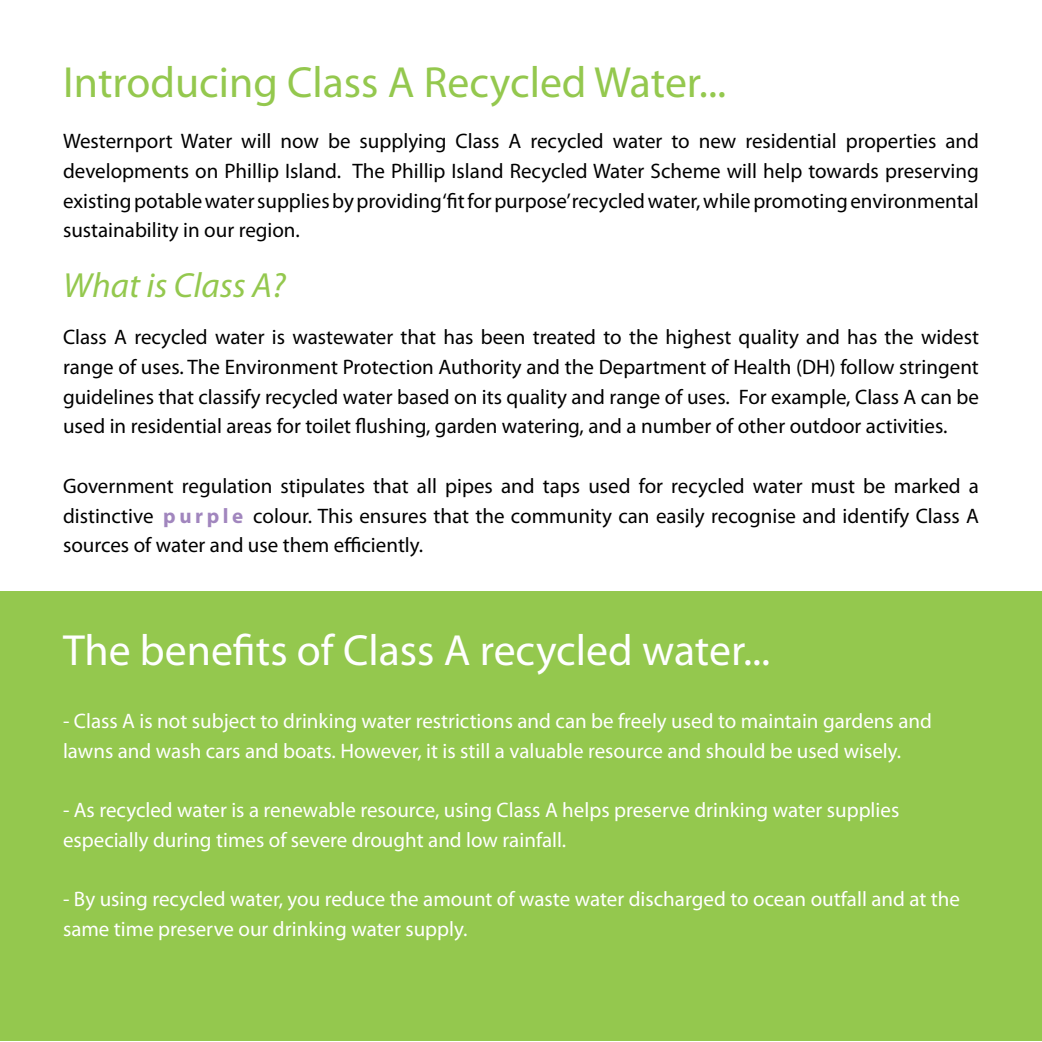
<style>
.page{position:relative;width:1042px;height:1042px;background:#fff}
.page>*{position:absolute;margin:0;border:0;box-sizing:border-box;transform-origin:0 0}
.t1{font:43.75px "Myriad Pro";color:#fff}
.t2{font:43.75px "Myriad Pro";color:#94c84e}
.t3{font:italic 35px "Myriad Pro";color:#94c84e}
.t4{font:21px/29.8px "Myriad Pro";color:#000;text-align:justify}
.t5{font:21px/29.8px "Myriad Pro";color:#fff}
.s1{font-weight:700;color:#a186be}
</style>
<div class="page">
<div style="left:1px;top:591px;width:1041px;height:450px;background:#94c84e"></div>
<h1 class="t2" style="left:63px;top:56px;width:664px">Introducing Class A Recycled Water...</h1>
<p class="t4" style="left:63px;top:126px;width:917px">Westernport Water will now be supplying Class A recycled water to new residential properties and developments on Phillip Island. The Phillip Island Recycled Water Scheme will help towards preserving existing potable water supplies by providing ‘fit for purpose’recycled water, while promoting environmental sustainability in our region.</p>
<h2 class="t3" style="left:63px;top:263px;width:224px">What is Class A?</h2>
<p class="t4" style="left:63px;top:322px;width:917px">Class A recycled water is wastewater that has been treated to the highest quality and has the widest range of uses. The Environment Protection Authority and the Department of Health (DH) follow stringent guidelines that classify recycled water based on its quality and range of uses. For example, Class A can be used in residential areas for toilet flushing, garden watering, and a number of other outdoor activities.</p>
<p class="t4" style="left:63px;top:471px;width:917px">Government regulation stipulates that all pipes and taps used for recycled water must be marked a distinctive <span class="s1">p u r p l e</span> colour. This ensures that the community can easily recognise and identify Class A sources of water and use them efficiently.</p>
<h1 class="t1" style="left:63px;top:624px;width:709px">The benefits of Class A recycled water...</h1>
<p class="t5" style="left:63px;top:705px;width:870px">- Class A is not subject to drinking water restrictions and can be freely used to maintain gardens and lawns and wash cars and boats. However, it is still a valuable resource and should be used wisely.</p>
<p class="t5" style="left:63px;top:795px;width:838px">- As recycled water is a renewable resource, using Class A helps preserve drinking water supplies especially during times of severe drought and low rainfall.</p>
<p class="t5" style="left:63px;top:884px;width:898px">- By using recycled water, you reduce the amount of waste water discharged to ocean outfall and at the same time preserve our drinking water supply.</p>
</div>
